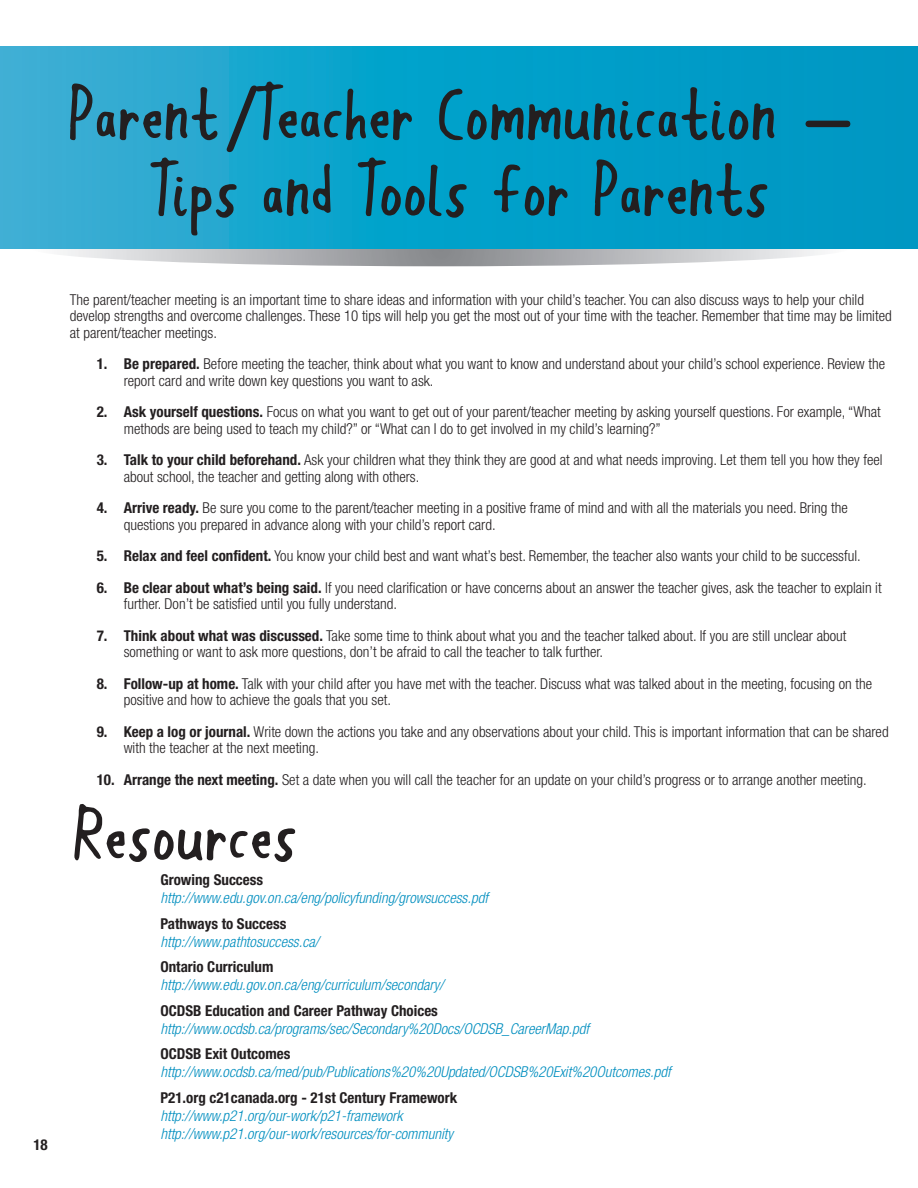
<style>
.page{position:relative;width:918px;height:1188px;background:#fff}
.page>*{position:absolute;margin:0;border:0;box-sizing:border-box;transform-origin:0 0}
.t1{font:110.25px "Hand Work";letter-spacing:.05em;color:#231f20}
.t2{font:300 condensed 15px/16.5px "Helvetica Neue";color:#231f20}
.t3{font:italic 300 condensed 15px/18px "Helvetica Neue";color:#008ebf}
.t4{font:700 condensed 15px "Helvetica Neue";color:#231f20}
.s1{font-family:"Harlow Solid";font-size:78px}
.s2{font-weight:700}
</style>
<div class="page">
<svg style="left:60px;top:249px;width:762px;height:17px"></svg>
<svg style="left:0;top:46px;width:917px;height:203px;background:#0fa1cb"></svg>
<hr style="left:917px;top:46px;width:1px;height:203px;background:#0097c2">
<h1 class="t1" style="left:71px;top:61px;width:778px">Parent<span class="s1">/</span>Teacher Communication <span class="s1">—</span></h1>
<h1 class="t1" style="left:151px;top:137px;width:617px">Tips and Tools for Parents</h1>
<p class="t4" style="left:33px;top:1136px;width:16px">18</p>
<p class="t2" style="left:70px;top:291px;width:823px">The parent/teacher meeting is an important time to share ideas and information with your child’s teacher. You can also discuss ways to help your child develop strengths and overcome challenges. These 10 tips will help you get the most out of your time with the teacher. Remember that time may be limited at parent/teacher meetings.</p>
<p class="t2" style="left:124px;top:355px;width:763px;text-indent:-27px"><span class="s2">1. Be prepared.</span> Before meeting the teacher, think about what you want to know and understand about your child’s school experience. Review the report card and write down key questions you want to ask.</p>
<p class="t2" style="left:124px;top:403px;width:759px;text-indent:-27px"><span class="s2">2. Ask yourself questions.</span> Focus on what you want to get out of your parent/teacher meeting by asking yourself questions. For example, “What methods are being used to teach my child?” or “What can I do to get involved in my child’s learning?”</p>
<p class="t2" style="left:124px;top:451px;width:760px;text-indent:-27px"><span class="s2">3. Talk to your child beforehand.</span> Ask your children what they think they are good at and what needs improving. Let them tell you how they feel about school, the teacher and getting along with others.</p>
<p class="t2" style="left:124px;top:499px;width:725px;text-indent:-27px"><span class="s2">4. Arrive ready.</span> Be sure you come to the parent/teacher meeting in a positive frame of mind and with all the materials you need. Bring the questions you prepared in advance along with your child’s report card.</p>
<p class="t2" style="left:97px;top:547px;width:765px"><span class="s2">5. Relax and feel confident.</span> You know your child best and want what’s best. Remember, the teacher also wants your child to be successful.</p>
<p class="t2" style="left:124px;top:579px;width:759px;text-indent:-27px"><span class="s2">6. Be clear about what’s being said.</span> If you need clarification or have concerns about an answer the teacher gives, ask the teacher to explain it further. Don’t be satisfied until you fully understand.</p>
<p class="t2" style="left:124px;top:627px;width:724px;text-indent:-27px"><span class="s2">7. Think about what was discussed.</span> Take some time to think about what you and the teacher talked about. If you are still unclear about something or want to ask more questions, don’t be afraid to call the teacher to talk further.</p>
<p class="t2" style="left:124px;top:675px;width:750px;text-indent:-27px"><span class="s2">8. Follow-up at home.</span> Talk with your child after you have met with the teacher. Discuss what was talked about in the meeting, focusing on the positive and how to achieve the goals that you set.</p>
<p class="t2" style="left:124px;top:723px;width:766px;text-indent:-27px"><span class="s2">9. Keep a log or journal.</span> Write down the actions you take and any observations about your child. This is important information that can be shared with the teacher at the next meeting.</p>
<p class="t2" style="left:97px;top:771px;width:772px"><span class="s2">10. Arrange the next meeting.</span> Set a date when you will call the teacher for an update on your child’s progress or to arrange another meeting.</p>
<h1 class="t1" style="left:75px;top:781px;width:221px">Resources</h1>
<p class="t4" style="left:160px;top:871px;width:104px">Growing Success</p>
<p class="t3" style="left:160px;top:889px;width:329px">http://www.edu.gov.on.ca/eng/policyfunding/growsuccess.pdf</p>
<p class="t4" style="left:160px;top:914px;width:127px">Pathways to Success</p>
<p class="t3" style="left:160px;top:932px;width:160px">http://www.pathtosuccess.ca/</p>
<p class="t4" style="left:160px;top:958px;width:114px">Ontario Curriculum</p>
<p class="t3" style="left:160px;top:976px;width:285px">http://www.edu.gov.on.ca/eng/curriculum/secondary/</p>
<p class="t4" style="left:160px;top:1001px;width:279px">OCDSB Education and Career Pathway Choices</p>
<p class="t3" style="left:160px;top:1019px;width:430px">http://www.ocdsb.ca/programs/sec/Secondary%20Docs/OCDSB_CareerMap.pdf</p>
<p class="t4" style="left:160px;top:1045px;width:131px">OCDSB Exit Outcomes</p>
<p class="t3" style="left:160px;top:1063px;width:512px">http://www.ocdsb.ca/med/pub/Publications%20%20Updated/OCDSB%20Exit%20Outcomes.pdf</p>
<p class="t4" style="left:160px;top:1088px;width:298px">P21.org c21canada.org - 21st Century Framework</p>
<p class="t3" style="left:160px;top:1106px;width:294px">http://www.p21.org/our-work/p21-framework http://www.p21.org/our-work/resources/for-community</p>
</div>
